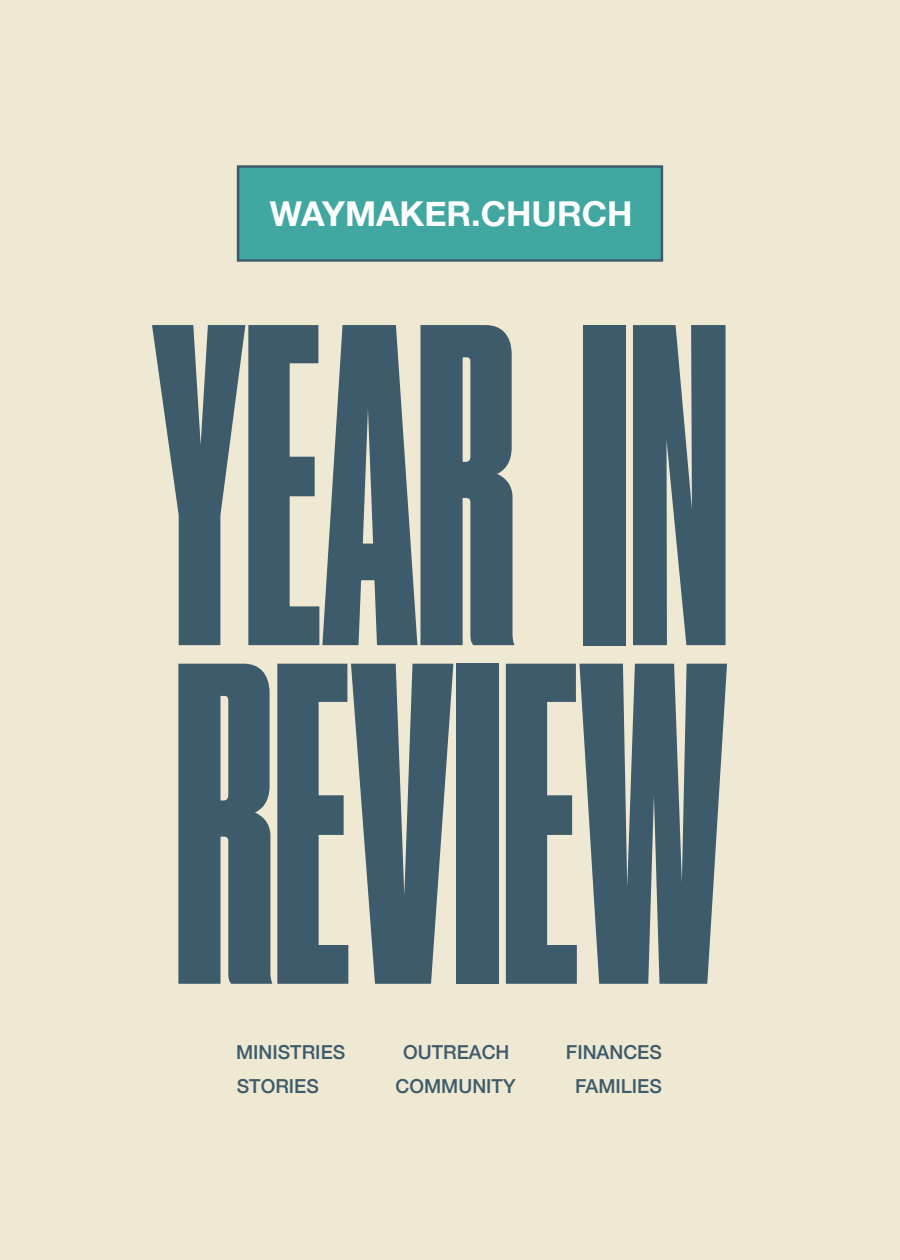
<style>
.page{position:relative;width:900px;height:1260px;background:#efe9d3}
.page>*{position:absolute;margin:0;border:0;box-sizing:border-box;transform-origin:0 0}
.t1{font:430.25px "Druk X Condensed Super";color:#3e5b6b}
.t2{font:700 34.25px "Helvetica Neue";color:#fff}
.t3{font:500 19.25px/34px "Helvetica Neue";color:#3e5b6b;text-align:center}
</style>
<div class="page">
<div style="left:237px;top:165px;width:426px;height:97px;background:#41a7a1;border:2px solid #3e5b6b"></div>
<h2 class="t2" style="left:270px;top:192px;width:364px">WAYMAKER.CHURCH</h2>
<h1 class="t1" style="left:152px;top:325px;width:578px">YEAR IN</h1>
<h1 class="t1" style="left:175px;top:664px;width:554px">REVIEW</h1>
<p class="t3" style="left:236px;top:1035px;width:111px;text-align:left">MINISTRIES<br>STORIES</p>
<p class="t3" style="left:396px;top:1035px;width:121px">OUTREACH<br>COMMUNITY</p>
<p class="t3" style="left:566px;top:1035px;width:98px">FINANCES<br>FAMILIES</p>
</div>
